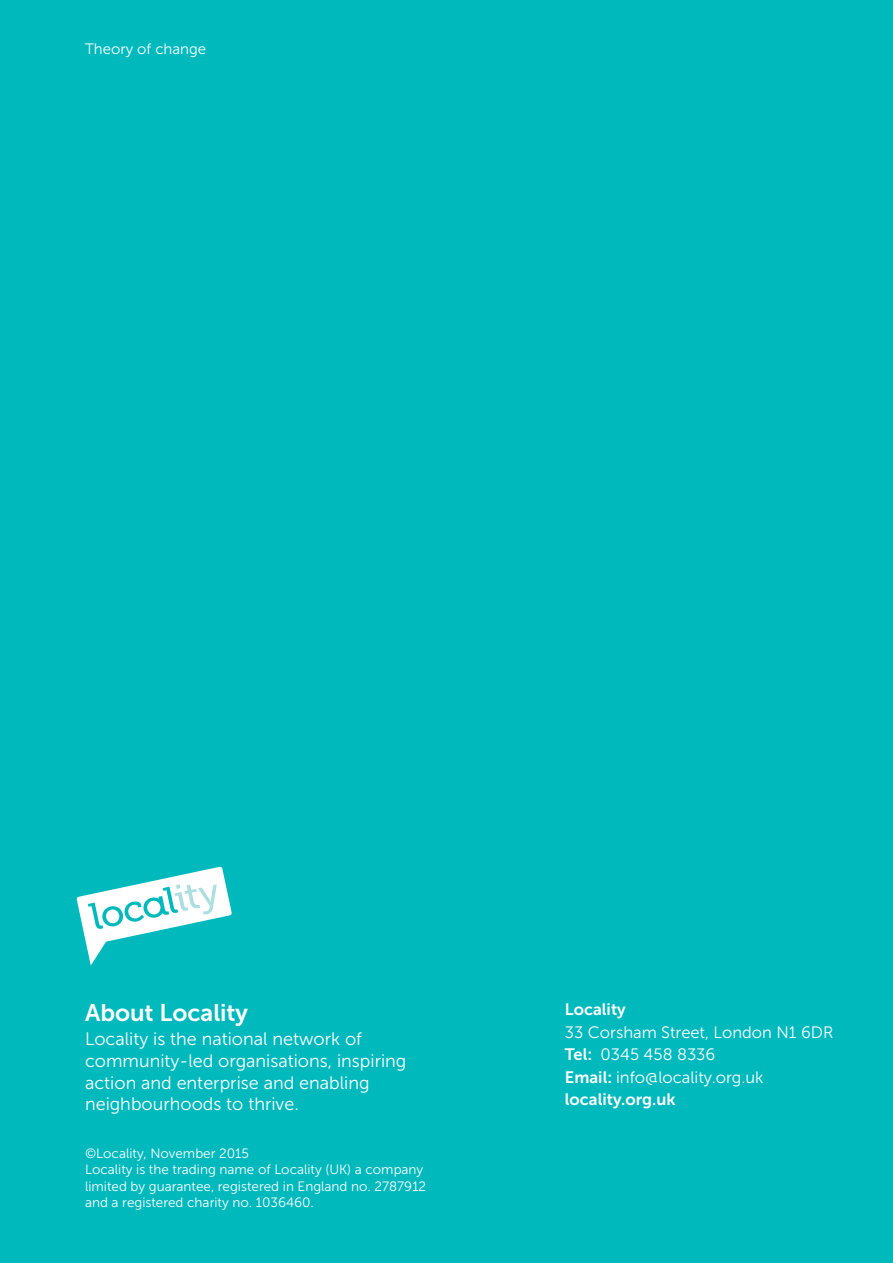
<style>
.page{position:relative;width:893px;height:1263px;background:#00b9bd}
.page>*{position:absolute;margin:0;border:0;box-sizing:border-box;transform-origin:0 0}
.t1{font:24px "Museo Sans 700";color:#fff}
.t2{font:18px/21.6px "Museo Sans 300";color:#fff}
.t3{font:16.5px/22.5px "Museo Sans 300";color:#fff}
.t4{font:16.5px "Museo Sans 700";color:#fff}
.t5{font:15px "Museo Sans 300";color:#fff}
.t6{font:13.5px/16.5px "Museo Sans 300";color:#fff}
.s1{font-family:"Museo Sans 700"}
</style>
<div class="page">
<svg style="left:77px;top:867px;width:155px;height:98px"></svg>
<p class="t5" style="left:85px;top:40px;width:123px">Theory of change</p>
<h1 class="t1" style="left:85px;top:999px;width:165px">About Locality</h1>
<h2 class="t2" style="left:85px;top:1028px;width:323px">Locality is the national network of community-led organisations, inspiring action and enterprise and enabling neighbourhoods to thrive.</h2>
<p class="t6" style="left:85px;top:1145px;width:343px">©Locality, November 2015<br>Locality is the trading name of Locality (UK) a company limited by guarantee, registered in England no. 2787912 and a registered charity no. 1036460.</p>
<p class="t4" style="left:565px;top:1000px;width:62px">Locality</p>
<p class="t3" style="left:565px;top:1021px;width:270px">33 Corsham Street, London N1 6DR<br><span class="s1">Tel:</span> 0345 458 8336<br><span class="s1">Email:</span> info@locality.org.uk</p>
<p class="t4" style="left:565px;top:1090px;width:112px">locality.org.uk</p>
</div>
